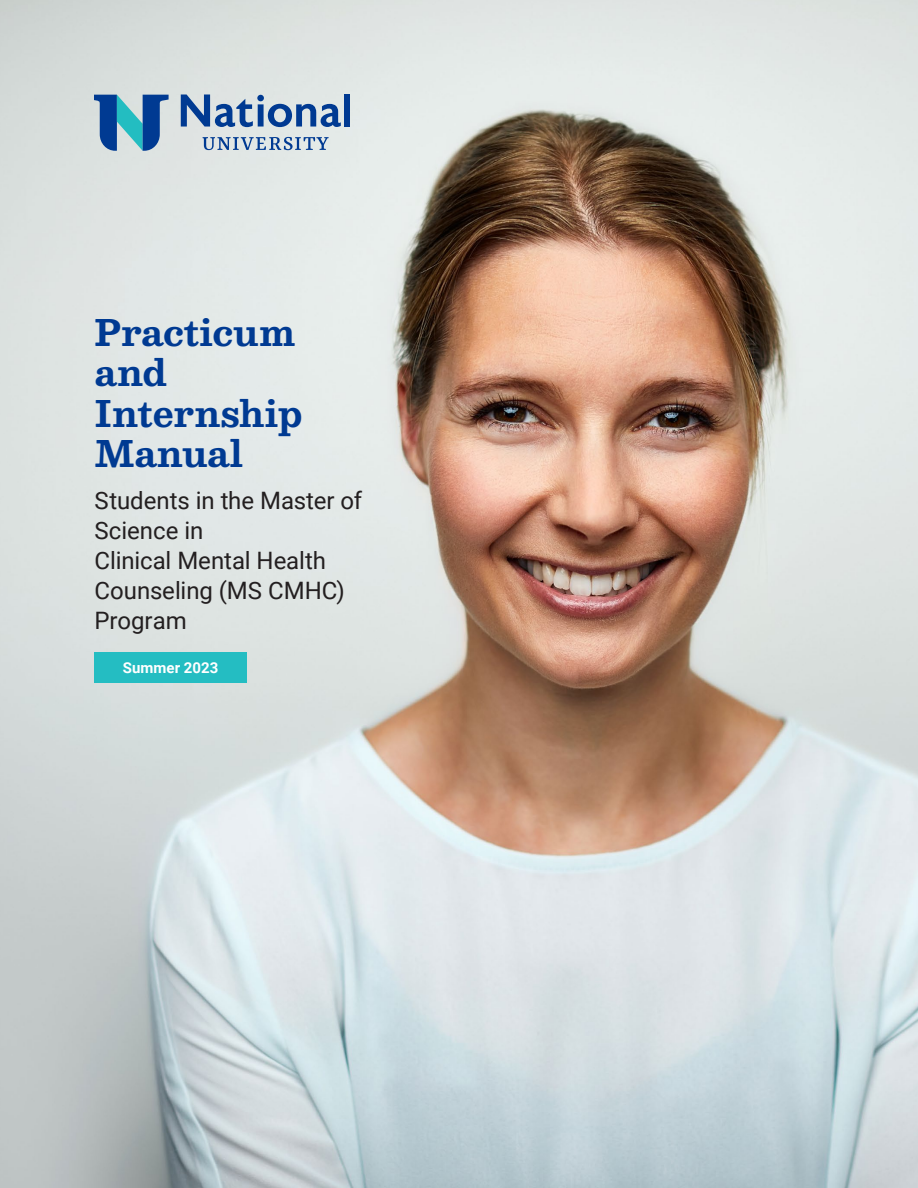
<style>
.page{position:relative;width:918px;height:1188px;background:#fff}
.page>*{position:absolute;margin:0;border:0;box-sizing:border-box;transform-origin:0 0}
.t1{font:36px/40.5px "Besley";letter-spacing:-.005em;color:#003a92}
.t2{font:24px/30px "Roboto";color:#231f20}
.t3{font:700 15px "Roboto";color:#fff}
</style>
<div class="page">
<img style="left:0;top:0;width:918px;height:1188px">
<svg style="left:181px;top:94px;width:160px;height:33px;background:#86a0c3"></svg>
<div style="left:344px;top:94px;width:6px;height:33px;background:#003a92"></div>
<svg style="left:203px;top:137px;width:126px;height:13px;background:#96adc9"></svg>
<svg style="left:94px;top:95px;width:75px;height:56px;background:#5b90b7"></svg>
<div style="left:94px;top:652px;width:153px;height:31px;background:#24bdc2"></div>
<h1 class="t1" style="left:94px;top:312px;width:210px">Practicum and<br>Internship<br>Manual</h1>
<p class="t2" style="left:94px;top:485px;width:269px">Students in the Master of<br>Science in<br>Clinical Mental Health<br>Counseling (MS CMHC)<br>Program</p>
<p class="t3" style="left:123px;top:658px;width:97px">Summer 2023</p>
</div>
